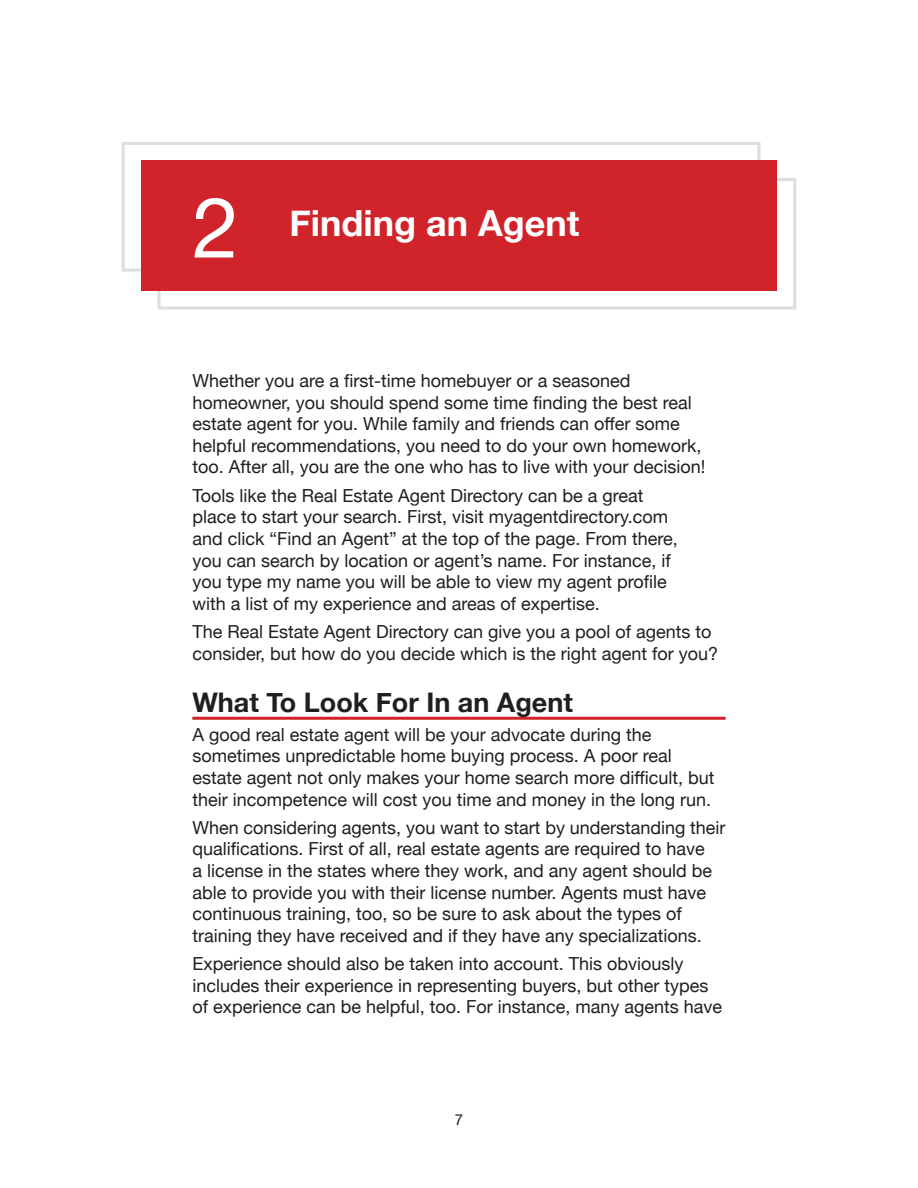
<style>
.page{position:relative;width:918px;height:1188px;background:#fff}
.page>*{position:absolute;margin:0;border:0;box-sizing:border-box;transform-origin:0 0}
.t1{font:84px "Helvetica Neue";color:#fff}
.t2{font:700 36px "Helvetica Neue";color:#fff}
.t3{font:700 27px "Helvetica Neue";color:#1d1f21}
.t4{font:18px/21.6px "Helvetica Neue";color:#1d1f21}
.t5{font:15px "Helvetica Neue";color:#1d1f21}
</style>
<div class="page">
<div style="left:158px;top:178px;width:638px;height:132px;background:#fff;border:3px solid #dddee0"></div>
<div style="left:122px;top:142px;width:638px;height:130px;background:#fff;border:3px solid #dddee0"></div>
<div style="left:141px;top:161px;width:636px;height:130px;background:#d1232a"></div>
<hr style="left:192px;top:717px;width:534px;height:3px;background:#d1232a">
<p class="t1" style="left:192px;top:167px;width:48px">2</p>
<h2 class="t2" style="left:289px;top:195px;width:291px">Finding an Agent</h2>
<p class="t4" style="left:192px;top:371px;width:515px">Whether you are a first-time homebuyer or a seasoned homeowner, you should spend some time finding the best real estate agent for you. While family and friends can offer some helpful recommendations, you need to do your own homework, too. After all, you are the one who has to live with your decision!</p>
<p class="t4" style="left:192px;top:486px;width:487px">Tools like the Real Estate Agent Directory can be a great place to start your search. First, visit myagentdirectory.com and click “Find an Agent” at the top of the page. From there, you can search by location or agent’s name. For instance, if you type my name you will be able to view my agent profile with a list of my experience and areas of expertise.</p>
<p class="t4" style="left:192px;top:622px;width:527px">The Real Estate Agent Directory can give you a pool of agents to consider, but how do you decide which is the right agent for you?</p>
<h3 class="t3" style="left:192px;top:682px;width:382px">What To Look For In an Agent</h3>
<p class="t4" style="left:192px;top:725px;width:524px">A good real estate agent will be your advocate during the sometimes unpredictable home buying process. A poor real estate agent not only makes your home search more difficult, but their incompetence will cost you time and money in the long run.</p>
<p class="t4" style="left:192px;top:818px;width:535px">When considering agents, you want to start by understanding their qualifications. First of all, real estate agents are required to have<br>a license in the states where they work, and any agent should be able to provide you with their license number. Agents must have continuous training, too, so be sure to ask about the types of training they have received and if they have any specializations.</p>
<p class="t4" style="left:192px;top:954px;width:531px">Experience should also be taken into account. This obviously includes their experience in representing buyers, but other types of experience can be helpful, too. For instance, many agents have</p>
<p class="t5" style="left:455px;top:1108px;width:10px">7</p>
</div>
